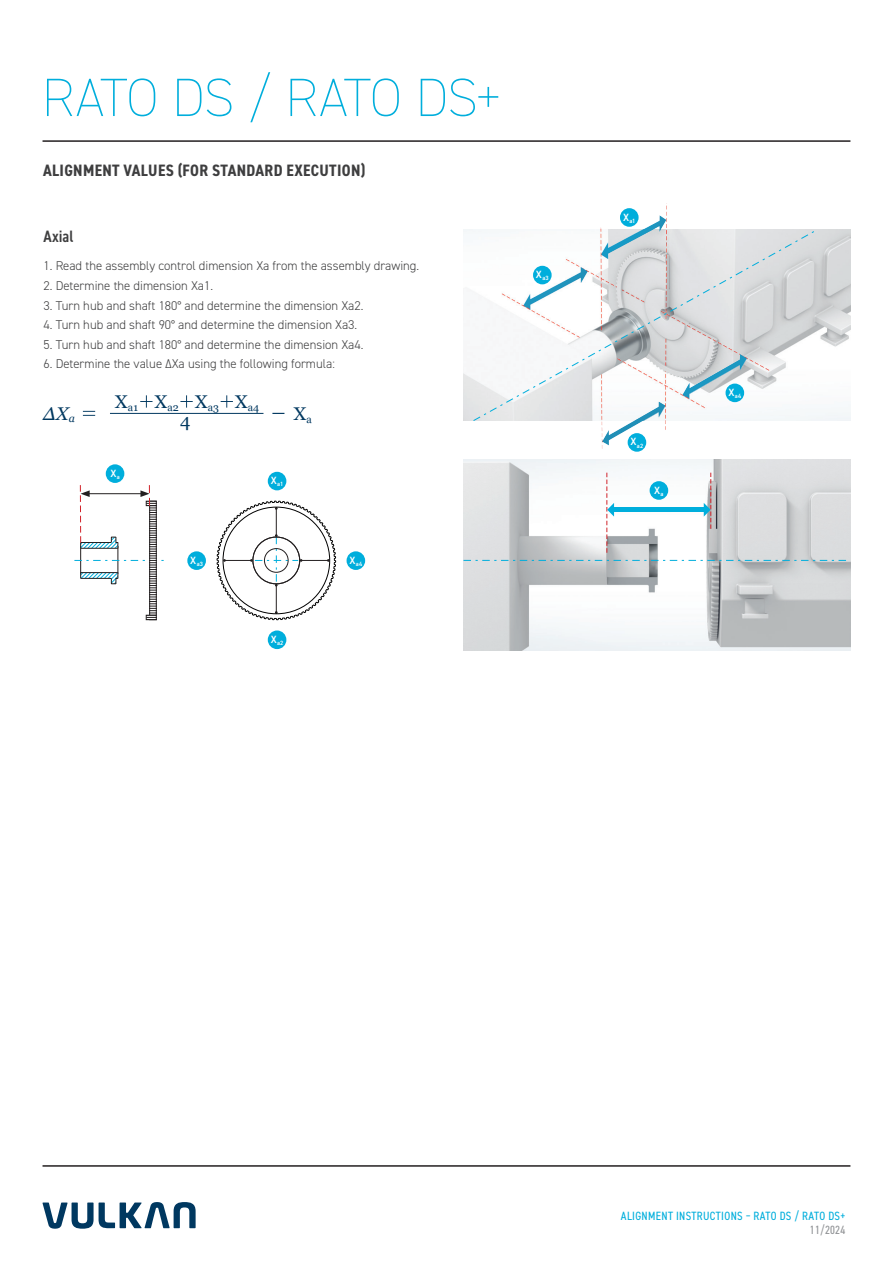
<style>
.page{position:relative;width:893px;height:1263px;background:#fff}
.page>*{position:absolute;margin:0;border:0;box-sizing:border-box;transform-origin:0 0}
.t1{font:200 54px "DIN2014";letter-spacing:-.025em;color:#00aedc}
.t2{font:italic 18.3px "Georgia";color:#003860}
.t3{font:18.3px "Georgia";color:#003860}
.t4{font:700 condensed 16.5px "DIN2014";letter-spacing:.02em;color:#3e3e3f}
.t5{font:600 condensed 16.5px "DIN2014";color:#3e3e3f}
.t6{font:300 12.75px "DIN2014";color:#3e3e3f}
.t7{font:condensed 12px "DIN2014";letter-spacing:.03em;color:#00aedc}
.t8{font:condensed 12px "DIN2014";letter-spacing:.02em;color:#939598}
.t9{font:10.65px "Georgia";color:#003860}
.t10{font:600 10.5px "DIN2014";color:#fff}
.t11{font:600 6.15px "DIN2014";letter-spacing:.02em;color:#fff}
</style>
<div class="page">
<svg style="left:83px;top:411px;width:12px;height:5px"></svg>
<svg style="left:140px;top:395px;width:13px;height:13px"></svg>
<svg style="left:180px;top:395px;width:13px;height:13px"></svg>
<svg style="left:221px;top:395px;width:12px;height:13px"></svg>
<hr style="left:110px;top:413px;width:153px;height:1px;background:#003860">
<svg style="left:272px;top:413px;width:12px;height:1px"></svg>
<svg style="left:43px;top:1202px;width:153px;height:27px"></svg>
<hr style="left:43px;top:140px;width:807px;height:2px;background:#231f20">
<hr style="left:43px;top:1165px;width:807px;height:2px;background:#231f20">
<img style="left:463px;top:230px;width:387px;height:191px">
<img style="left:600px;top:205px;width:67px;height:244px">
<svg style="left:473px;top:229px;width:344px;height:192px"></svg>
<div style="left:620px;top:208px;width:19px;height:19px;background:#00aedc;border-radius:50%"></div>
<div style="left:628px;top:433px;width:18px;height:19px;background:#00aedc;border-radius:50%"></div>
<div style="left:533px;top:266px;width:19px;height:18px;background:#00aedc;border-radius:50%"></div>
<div style="left:725px;top:384px;width:19px;height:18px;background:#00aedc;border-radius:50%"></div>
<img style="left:463px;top:459px;width:387px;height:192px">
<svg style="left:463px;top:560px;width:387px;height:1px"></svg>
<svg style="left:607px;top:473px;width:7px;height:80px"></svg>
<div style="left:612px;top:507px;width:93px;height:5px;background:#00aedc"></div>
<svg style="left:704px;top:473px;width:7px;height:56px"></svg>
<div style="left:650px;top:481px;width:18px;height:19px;background:#00aedc;border-radius:50%"></div>
<svg style="left:74px;top:485px;width:90px;height:135px"></svg>
<svg style="left:217px;top:500px;width:119px;height:121px"></svg>
<div style="left:268px;top:472px;width:18px;height:18px;background:#00aedc;border-radius:50%"></div>
<div style="left:268px;top:630px;width:18px;height:19px;background:#00aedc;border-radius:50%"></div>
<div style="left:187px;top:551px;width:19px;height:19px;background:#00aedc;border-radius:50%"></div>
<div style="left:347px;top:551px;width:18px;height:19px;background:#00aedc;border-radius:50%"></div>
<div style="left:106px;top:464px;width:18px;height:19px;background:#00aedc;border-radius:50%"></div>
<p class="t1" style="left:42px;top:65px;width:461px">RATO DS / RATO DS+</p>
<p class="t4" style="left:43px;top:159px;width:324px">ALIGNMENT VALUES (FOR STANDARD EXECUTION)</p>
<p class="t5" style="left:44px;top:226px;width:31px">Axial</p>
<p class="t6" style="left:44px;top:258px;width:377px">1. Read the assembly control dimension Xa from the assembly drawing.</p>
<p class="t6" style="left:44px;top:278px;width:171px">2. Determine the dimension Xa1.</p>
<p class="t6" style="left:44px;top:297px;width:321px">3. Turn hub and shaft 180° and determine the dimension Xa2.</p>
<p class="t6" style="left:44px;top:317px;width:315px">4. Turn hub and shaft 90° and determine the dimension Xa3.</p>
<p class="t6" style="left:44px;top:336px;width:321px">5. Turn hub and shaft 180° and determine the dimension Xa4.</p>
<p class="t6" style="left:44px;top:356px;width:293px">6. Determine the value ∆Xa using the following formula:</p>
<p class="t2" style="left:44px;top:400px;width:33px">∆X<sub>a</sub></p>
<p class="t9" style="left:115px;top:399px;width:25px"><sup>X</sup>a1</p>
<p class="t9" style="left:154px;top:399px;width:26px"><sup>X</sup>a2</p>
<p class="t9" style="left:195px;top:399px;width:26px"><sup>X</sup>a3</p>
<p class="t9" style="left:235px;top:399px;width:26px"><sup>X</sup>a4</p>
<p class="t3" style="left:180px;top:407px;width:12px">4</p>
<p class="t3" style="left:293px;top:401px;width:20px">X<sub>a</sub></p>
<p class="t10" style="left:110px;top:466px;width:11px">X<sub>a</sub></p>
<p class="t11" style="left:271px;top:480px;width:14px"><sup>X</sup>a1</p>
<p class="t11" style="left:190px;top:560px;width:14px"><sup>X</sup>a3</p>
<p class="t11" style="left:349px;top:560px;width:14px"><sup>X</sup>a4</p>
<p class="t11" style="left:271px;top:639px;width:14px"><sup>X</sup>a2</p>
<p class="t11" style="left:536px;top:274px;width:14px"><sup>X</sup>a3</p>
<p class="t11" style="left:623px;top:216px;width:14px"><sup>X</sup>a1</p>
<p class="t11" style="left:631px;top:441px;width:14px"><sup>X</sup>a2</p>
<p class="t10" style="left:654px;top:483px;width:11px">X<sub>a</sub></p>
<p class="t11" style="left:728px;top:392px;width:14px"><sup>X</sup>a4</p>
<p class="t7" style="left:621px;top:1208px;width:226px">ALIGNMENT INSTRUCTIONS – RATO DS / RATO DS+</p>
<p class="t8" style="left:810px;top:1222px;width:37px">11/2024</p>
</div>
